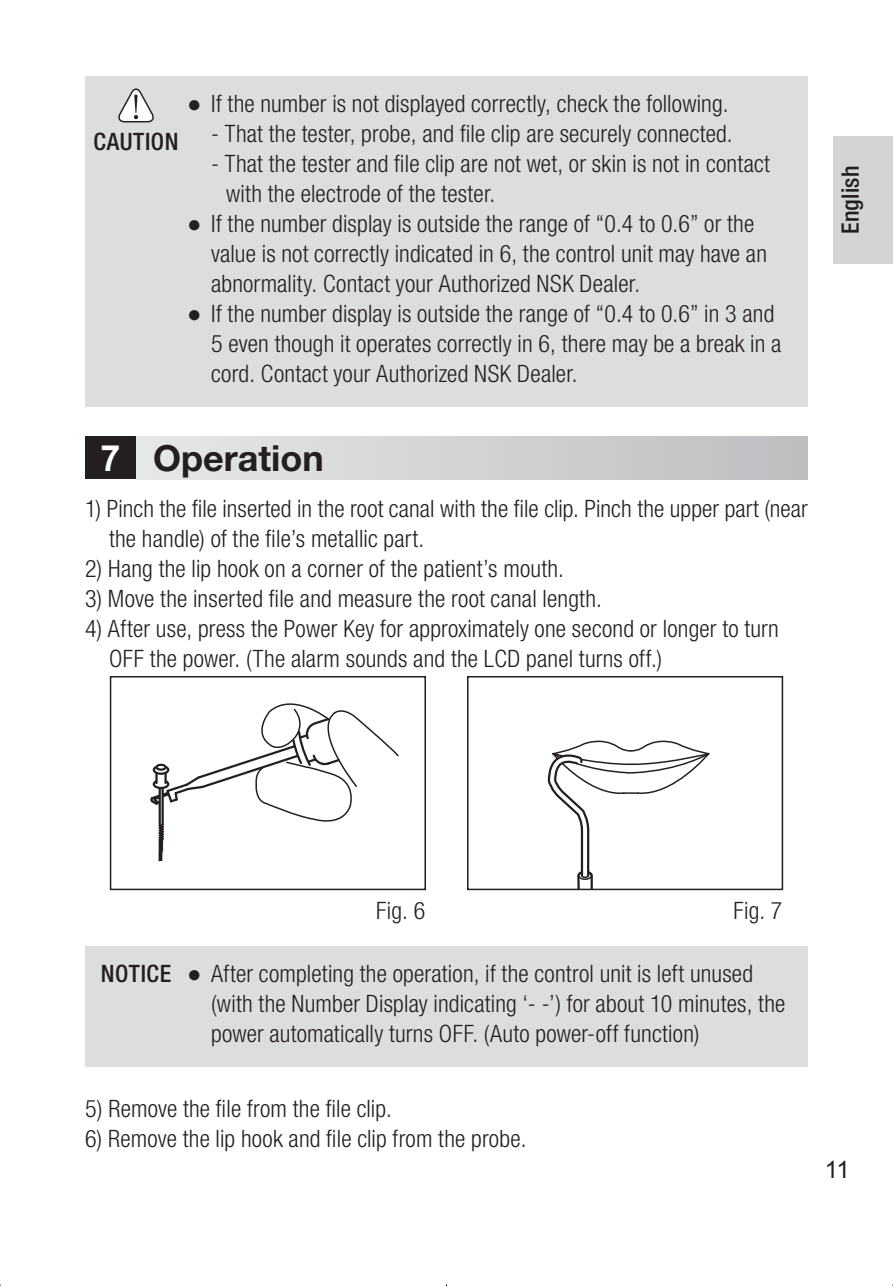
<style>
.page{position:relative;width:893px;height:1286px;background:#fff}
.page>*{position:absolute;margin:0;border:0;box-sizing:border-box;transform-origin:0 0}
.t1{font:700 36px "Helvetica Neue LT Pro";color:#231f20}
.t2{font:300 condensed 24px/30px "Helvetica Neue LT Pro";letter-spacing:.01em;color:#231f20}
.t3{font:500 condensed 24px "Helvetica Neue LT Pro";letter-spacing:.02em;color:#231f20}
.t4{font:24px "Arial";color:#231f20}
.s1{font-family:"Arial";font-weight:400;font-stretch:normal}
.s2{font-family:"Arial";color:#fff}
</style>
<div class="page">
<div style="left:833px;top:136px;width:60px;height:128px;background:#d1d3d4"></div>
<div style="left:85px;top:437px;width:51px;height:42px;background:#231f20"></div>
<div style="left:136px;top:437px;width:672px;height:42px;background:linear-gradient(to right,#e6e7e8,#bcbec0)"></div>
<div style="left:85px;top:77px;width:723px;height:330px;background:#dcddde"></div>
<svg style="left:118px;top:88px;width:36px;height:34px"></svg>
<div style="left:85px;top:947px;width:723px;height:120px;background:#dcddde"></div>
<svg style="left:547px;top:740px;width:163px;height:147px"></svg>
<div style="left:467px;top:676px;width:316px;height:214px;border:2px solid #231f20"></div>
<svg style="left:150px;top:703px;width:249px;height:159px"></svg>
<div style="left:110px;top:676px;width:316px;height:214px;border:2px solid #231f20"></div>
<p class="t3" style="left:94px;top:132px;width:86px">CAUTION</p>
<p class="t2" style="left:187px;top:91px;width:543px"><span class="s1">●</span> If the number is not displayed correctly, check the following.</p>
<p class="t2" style="left:211px;top:121px;width:523px">- That the tester, probe, and file clip are securely connected.</p>
<p class="t2" style="left:226px;top:151px;width:545px;text-indent:-15px">- That the tester and file clip are not wet, or skin is not in contact with the electrode of the tester.</p>
<p class="t2" style="left:211px;top:211px;width:557px;text-indent:-24px"><span class="s1">●</span> If the number display is outside the range of “0.4 to 0.6” or the value is not correctly indicated in 6, the control unit may have an abnormality. Contact your Authorized NSK Dealer.</p>
<p class="t2" style="left:211px;top:301px;width:572px;text-indent:-24px"><span class="s1">●</span> If the number display is outside the range of “0.4 to 0.6” in 3 and<br>5 even though it operates correctly in 6, there may be a break in a cord. Contact your Authorized NSK Dealer.</p>
<h1 class="t1" style="left:101px;top:445px;width:225px"><span class="s2">7</span> Operation</h1>
<p class="t2" style="left:109px;top:496px;width:700px;text-indent:-24px">1) Pinch the file inserted in the root canal with the file clip. Pinch the upper part (near the handle) of the file’s metallic part.</p>
<p class="t2" style="left:85px;top:556px;width:480px">2) Hang the lip hook on a corner of the patient’s mouth.</p>
<p class="t2" style="left:85px;top:586px;width:518px">3) Move the inserted file and measure the root canal length.</p>
<p class="t2" style="left:109px;top:616px;width:671px;text-indent:-24px">4) After use, press the Power Key for approximately one second or longer to turn<br>OFF the power. (The alarm sounds and the LCD panel turns off.)</p>
<p class="t3" style="left:842px;top:234px;width:70px;rotate:-90deg">English</p>
<p class="t2" style="left:376px;top:897px;width:50px">Fig. 6</p>
<p class="t2" style="left:733px;top:897px;width:50px">Fig. 7</p>
<p class="t3" style="left:101px;top:965px;width:72px">NOTICE</p>
<p class="t2" style="left:211px;top:961px;width:576px;text-indent:-24px"><span class="s1">●</span> After completing the operation, if the control unit is left unused (with the Number Display indicating ‘- -’) for about 10 minutes, the power automatically turns OFF. (Auto power-off function)</p>
<p class="t2" style="left:85px;top:1096px;width:308px">5) Remove the file from the file clip.</p>
<p class="t2" style="left:85px;top:1126px;width:443px">6) Remove the lip hook and file clip from the probe.</p>
<p class="t4" style="left:825px;top:1155px;width:26px">11</p>
</div>
